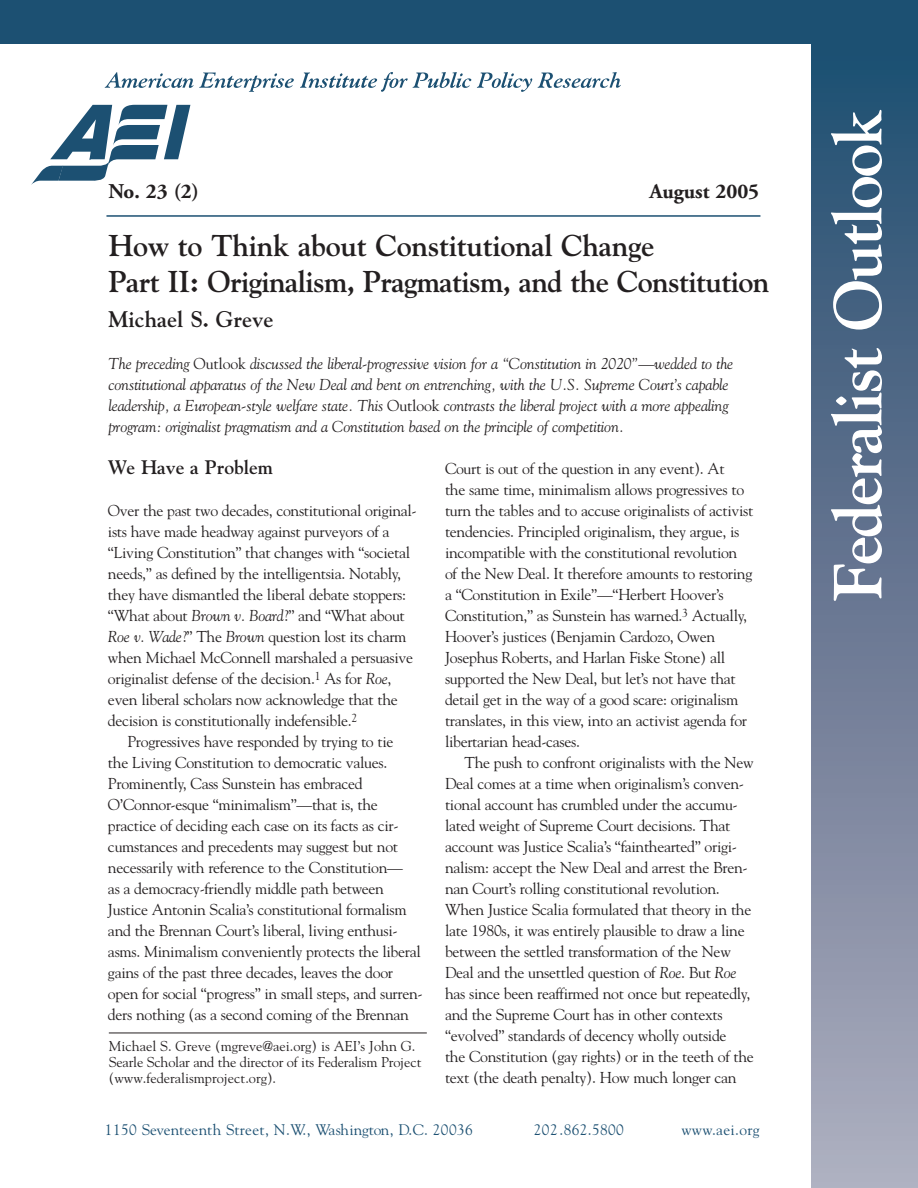
<style>
.page{position:relative;width:918px;height:1188px;background:#fff}
.page>*{position:absolute;margin:0;border:0;box-sizing:border-box;transform-origin:0 0}
.t1{font:700 67.5px "Goudy";letter-spacing:-.035em;color:#fff}
.t2{font:700 30px/36px "Goudy";letter-spacing:-.02em;color:#231f20}
.t3{font:700 22.5px "Goudy";color:#231f20}
.t4{font:700 21px "Adobe Garamond";color:#231f20}
.t5{font:700 19.5px "Goudy";color:#231f20}
.t6{font:15.75px/21px "Goudy";letter-spacing:-.02em;color:#231f20}
.t7{font:italic 15.75px/21px "Goudy";letter-spacing:-.01em;color:#231f20}
.t8{font:15.3px "Goudy";letter-spacing:.025em;color:#1c5072}
.t9{font:14.25px/15.8px "Goudy";color:#231f20}
.s1{font-style:normal}
.s2{font-style:italic}
</style>
<div class="page">
<svg style="left:31px;top:105px;width:159px;height:80px"></svg>
<svg style="left:105px;top:72px;width:189px;height:20px"></svg>
<svg style="left:300px;top:72px;width:232px;height:20px"></svg>
<svg style="left:538px;top:72px;width:83px;height:16px"></svg>
<div style="left:811px;top:43px;width:107px;height:1145px;background:linear-gradient(to bottom,#204b6e,#b0acbd)"></div>
<div style="left:0;top:0;width:918px;height:43px;background:#1c5072"></div>
<hr style="left:106px;top:215px;width:654px;height:2px;background:#1c5072">
<hr style="left:109px;top:1033px;width:318px;height:1px;background:#231f20">
<h3 class="t4" style="left:108px;top:183px;width:92px">No. 23 (2)</h3>
<h3 class="t4" style="left:650px;top:183px;width:111px">August 2005</h3>
<h2 class="t2" style="left:108px;top:230px;width:663px">How to Think about Constitutional Change<br>Part II: Originalism, Pragmatism, and the Constitution</h2>
<h3 class="t3" style="left:108px;top:310px;width:166px">Michael S. Greve</h3>
<p class="t7" style="left:108px;top:354px;width:626px">The preceding <span class="s1">Outlook</span> discussed the liberal-progressive vision for a “Constitution in 2020”—wedded to the constitutional apparatus of the New Deal and bent on entrenching, with the U.S. Supreme Court’s capable leadership, a European-style welfare state. This <span class="s1">Outlook</span> contrasts the liberal project with a more appealing program: originalist pragmatism and a Constitution based on the principle of competition.</p>
<p class="t5" style="left:108px;top:459px;width:167px">We Have a Problem</p>
<p class="t6" style="left:108px;top:501px;width:310px">Over the past two decades, constitutional original&shy;ists have made headway against purveyors of a “Living Constitution” that changes with “societal needs,” as defined by the intelligentsia. Notably, they have dismantled the liberal debate stoppers: “What about <span class="s2">Brown v. Board</span>?” and “What about <span class="s2">Roe v. Wade</span>?” The <span class="s2">Brown</span> question lost its charm when Michael McConnell marshaled a persuasive originalist defense of the decision.<sup>1</sup> As for <span class="s2">Roe</span>, even liberal scholars now acknowledge that the decision is constitutionally indefensible.<sup>2</sup></p>
<p class="t6" style="left:108px;top:732px;width:316px;text-indent:20px">Progressives have responded by trying to tie<br>the Living Constitution to democratic values.<br>Prominently, Cass Sunstein has embraced O’Connor-esque “minimalism”—that is, the practice of deciding each case on its facts as cir&shy;cumstances and precedents may suggest but not necessarily with reference to the Constitution—<br>as a democracy-friendly middle path between Justice Antonin Scalia’s constitutional formalism and the Brennan Court’s liberal, living enthusi&shy;asms. Minimalism conveniently protects the liberal gains of the past three decades, leaves the door open for social “progress” in small steps, and surren&shy;ders nothing (as a second coming of the Brennan</p>
<p class="t9" style="left:109px;top:1039px;width:314px">Michael S. Greve (mgreve@aei.org) is AEI’s John G.<br>Searle Scholar and the director of its Federalism Project (www.federalismproject.org).</p>
<p class="t6" style="left:445px;top:459px;width:310px">Court is out of the question in any event). At<br>the same time, minimalism allows progressives to turn the tables and to accuse originalists of activist tendencies. Principled originalism, they argue, is incompatible with the constitutional revolution<br>of the New Deal. It therefore amounts to restoring a “Constitution in Exile”—“Herbert Hoover’s Constitution,” as Sunstein has warned.<sup>3</sup> Actually, Hoover’s justices (Benjamin Cardozo, Owen Josephus Roberts, and Harlan Fiske Stone) all supported the New Deal, but let’s not have that detail get in the way of a good scare: originalism translates, in this view, into an activist agenda for libertarian head-cases.</p>
<p class="t6" style="left:445px;top:753px;width:310px;text-indent:20px">The push to confront originalists with the New Deal comes at a time when originalism’s conven&shy;tional account has crumbled under the accumu&shy;lated weight of Supreme Court decisions. That account was Justice Scalia’s “fainthearted” origi&shy;nalism: accept the New Deal and arrest the Bren&shy;nan Court’s rolling constitutional revolution.<br>When Justice Scalia formulated that theory in the late 1980s, it was entirely plausible to draw a line between the settled transformation of the New Deal and the unsettled question of <span class="s2">Roe</span>. But <span class="s2">Roe </span>has since been reaffirmed not once but repeatedly, and the Supreme Court has in other contexts “evolved” standards of decency wholly outside<br>the Constitution (gay rights) or in the teeth of the text (the death penalty). How much longer can</p>
<p class="t8" style="left:105px;top:1124px;width:369px">1150 Seventeenth Street, N.W., Washington, D.C. 20036</p>
<p class="t8" style="left:534px;top:1124px;width:91px">202.862.5800</p>
<p class="t8" style="left:681px;top:1124px;width:80px">www.aei.org</p>
<h1 class="t1" style="left:831px;top:601px;width:494px;rotate:-90deg">Federalist Outlook</h1>
</div>
